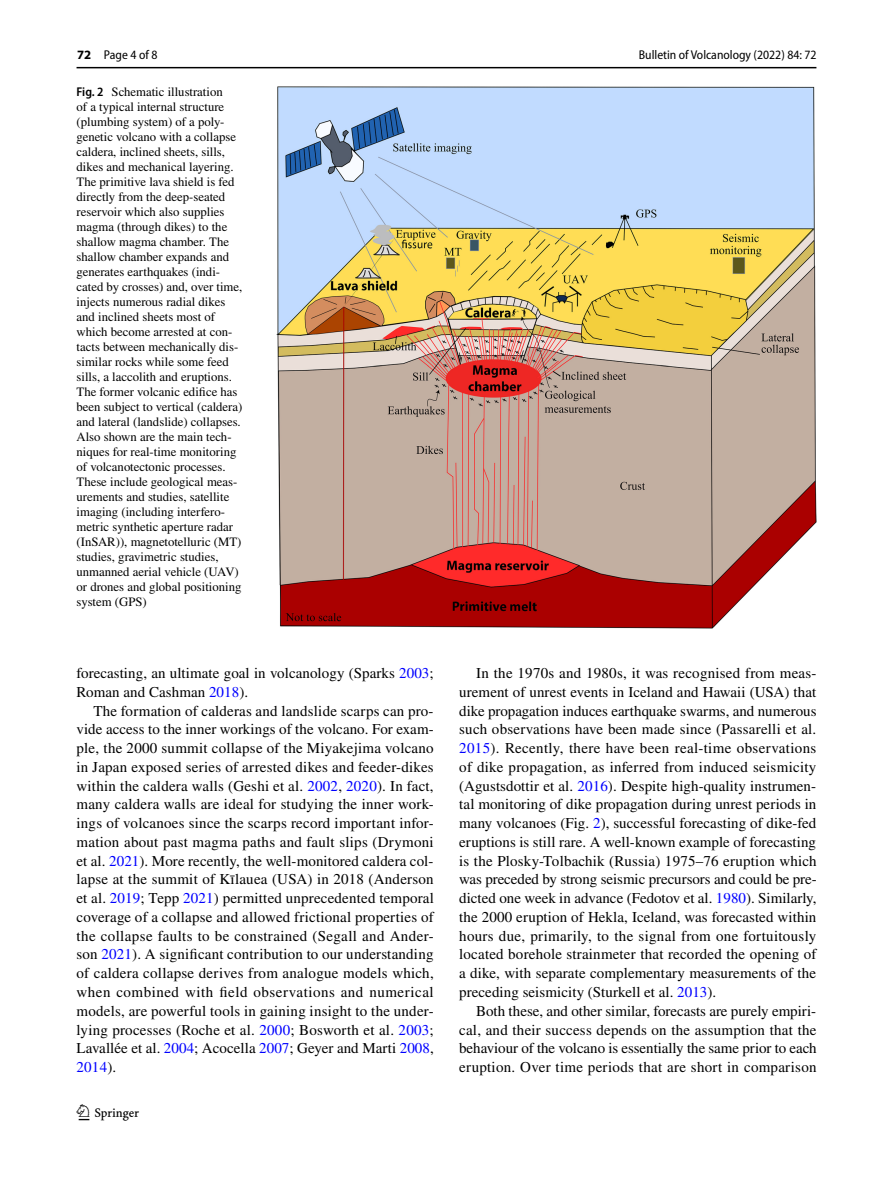
<style>
.page{position:relative;width:893px;height:1187px;background:#fff}
.page>*{position:absolute;margin:0;border:0;box-sizing:border-box;transform-origin:0 0}
.t1{font:22.5px "Springnew Regular 2";color:#000}
.t2{font:15px/18.8px "STIX";letter-spacing:.005em;color:#000;text-align:justify}
.t3{font:12.75px/15px "STIX";color:#000}
.t4{font:semi-condensed 12.75px "Myriad Pro";color:#000}
.s1{font-weight:700;font-stretch:normal}
.s2{font-family:"Myriad Pro";font-weight:600;font-stretch:semi-condensed}
.s3{color:#00f}
</style>
<div class="page">
<hr style="left:77px;top:67px;width:739px;height:1px;background:#000">
<img style="left:276px;top:87px;width:540px;height:541px">
<p class="t4" style="left:77px;top:48px;width:82px"><span class="s1">72</span> Page 4 of 8</p>
<p class="t3" style="left:77px;top:85px;width:167px"><span class="s2">Fig. 2</span> Schematic illustration<br>of a typical internal structure (plumbing system) of a poly&shy;genetic volcano with a collapse caldera, inclined sheets, sills, dikes and mechanical layering.<br>The primitive lava shield is fed directly from the deep-seated reservoir which also supplies magma (through dikes) to the shallow magma chamber. The shallow chamber expands and generates earthquakes (indi&shy;cated by crosses) and, over time, injects numerous radial dikes and inclined sheets most of which become arrested at con&shy;tacts between mechanically dis&shy;similar rocks while some feed sills, a laccolith and eruptions.<br>The former volcanic edifice has been subject to vertical (caldera) and lateral (landslide) collapses.<br>Also shown are the main tech&shy;niques for real-time monitoring of volcanotectonic processes.<br>These include geological meas&shy;urements and studies, satellite imaging (including interfero&shy;metric synthetic aperture radar (InSAR)), magnetotelluric (MT) studies, gravimetric studies, unmanned aerial vehicle (UAV) or drones and global positioning system (GPS)</p>
<p class="t2" style="left:77px;top:664px;width:359px">forecasting, an ultimate goal in volcanology (Sparks <span class="s3">2003</span>;<br>Roman and Cashman <span class="s3">2018</span>).</p>
<p class="t2" style="left:77px;top:702px;width:359px;text-indent:17px">The formation of calderas and landslide scarps can pro&shy;vide access to the inner workings of the volcano. For exam&shy;ple, the 2000 summit collapse of the Miyakejima volcano in Japan exposed series of arrested dikes and feeder-dikes within the caldera walls (Geshi et al. <span class="s3">2002</span>, <span class="s3">2020</span>). In fact, many caldera walls are ideal for studying the inner work&shy;ings of volcanoes since the scarps record important infor&shy;mation about past magma paths and fault slips (Drymoni et al. <span class="s3">2021</span>). More recently, the well-monitored caldera col&shy;lapse at the summit of Kīlauea (USA) in 2018 (Anderson et al. <span class="s3">2019</span>; Tepp <span class="s3">2021</span>) permitted unprecedented temporal coverage of a collapse and allowed frictional properties of the collapse faults to be constrained (Segall and Ander&shy;son <span class="s3">2021</span>). A significant contribution to our understanding of caldera collapse derives from analogue models which, when combined with field observations and numerical models, are powerful tools in gaining insight to the under&shy;lying processes (Roche et al. <span class="s3">2000</span>; Bosworth et al. <span class="s3">2003</span>; Lavallée et al. <span class="s3">2004</span>; Acocella <span class="s3">2007</span>; Geyer and Marti <span class="s3">2008</span>, <span class="s3">2014</span>).</p>
<h1 class="t1" style="left:79px;top:1104px;width:62px">1 3</h1>
<p class="t4" style="left:639px;top:48px;width:179px">Bulletin of Volcanology (2022) 84: 72</p>
<p class="t2" style="left:459px;top:664px;width:359px;text-indent:17px">In the 1970s and 1980s, it was recognised from meas&shy;urement of unrest events in Iceland and Hawaii (USA) that dike propagation induces earthquake swarms, and numerous such observations have been made since (Passarelli et al.<br><span class="s3">2015</span>). Recently, there have been real-time observations of dike propagation, as inferred from induced seismicity (Agustsdottir et al. <span class="s3">2016</span>). Despite high-quality instrumen&shy;tal monitoring of dike propagation during unrest periods in many volcanoes (Fig. <span class="s3">2</span>), successful forecasting of dike-fed eruptions is still rare. A well-known example of forecasting is the Plosky-Tolbachik (Russia) 1975–76 eruption which was preceded by strong seismic precursors and could be pre&shy;dicted one week in advance (Fedotov et al. <span class="s3">1980</span>). Similarly, the 2000 eruption of Hekla, Iceland, was forecasted within hours due, primarily, to the signal from one fortuitously located borehole strainmeter that recorded the opening of a dike, with separate complementary measurements of the preceding seismicity (Sturkell et al. <span class="s3">2013</span>).</p>
<p class="t2" style="left:459px;top:1002px;width:359px;text-indent:17px">Both these, and other similar, forecasts are purely empiri&shy;cal, and their success depends on the assumption that the behaviour of the volcano is essentially the same prior to each eruption. Over time periods that are short in comparison</p>
</div>
